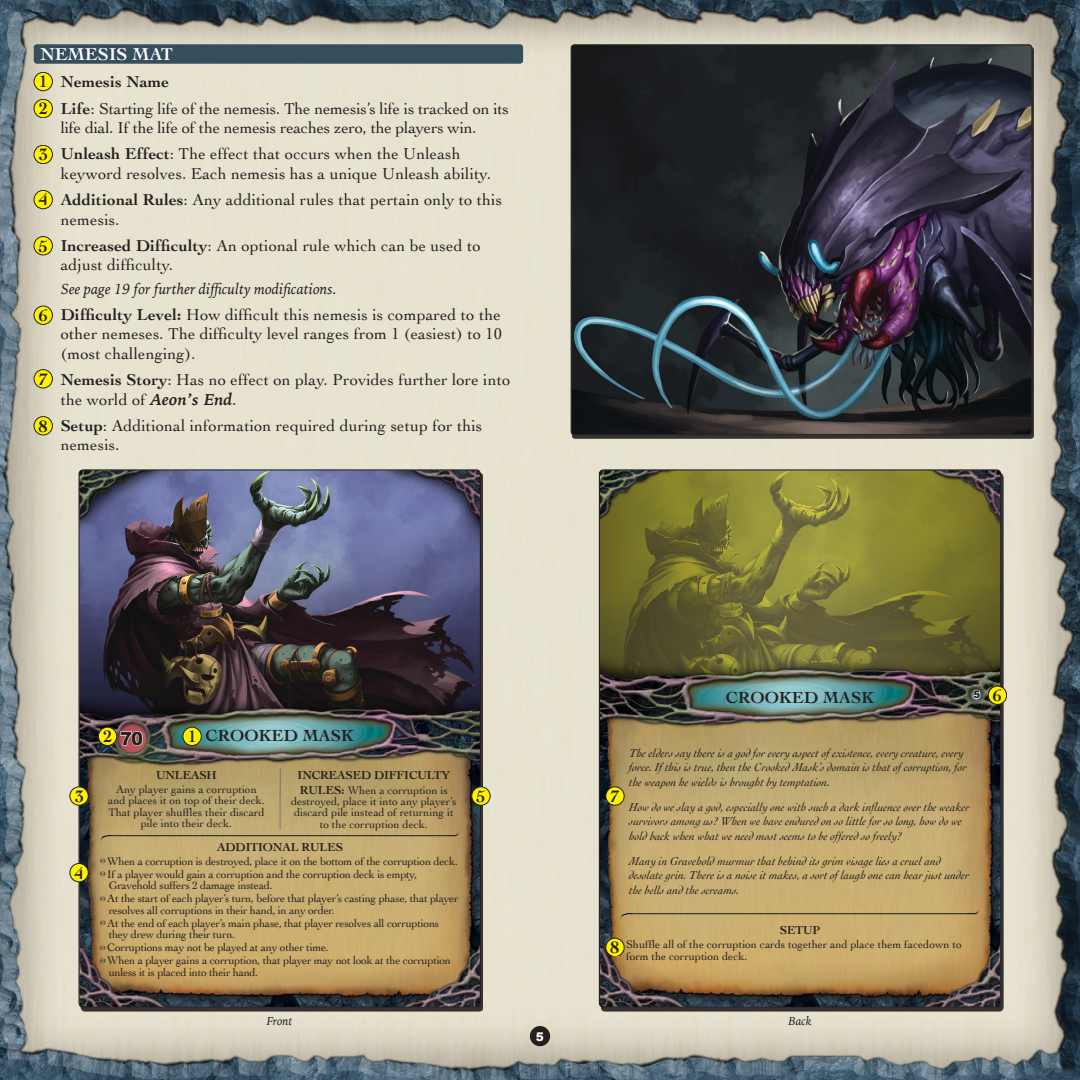
<style>
.page{position:relative;width:1080px;height:1080px;background:#fff}
.page>*{position:absolute;margin:0;border:0;box-sizing:border-box;transform-origin:0 0}
.t1{font:700 18px "Cochin";letter-spacing:.01em;color:#fff}
.t2{font:900 18px "Arial";color:#231f20}
.t3{font:700 17.4px/27px "Cochin";color:#231f20}
.t4{font:700 16.8px "Cochin";letter-spacing:.01em;color:#231f20}
.t5{font:16.5px/19.5px "Cochin";letter-spacing:.01em;color:#231f20}
.t6{font:16.5px/19.5px "Cochin";letter-spacing:-.01em;color:#231f20}
.t7{font:700 16.5px "Cochin";letter-spacing:.01em;color:#231f20}
.t8{font:italic 15px "Iowan Old Style";color:#231f20}
.t9{font:italic 12px/14.4px "Cochin";color:#231f20}
.t10{font:700 12px "Cochin";letter-spacing:-.01em;color:#231f20}
.t11{font:italic 12px "Iowan Old Style";color:#231f20}
.t12{font:900 12px "Arial";color:#fff}
.t13{font:11.4px/13px "Cochin";letter-spacing:-.02em;color:#231f20}
.t14{font:11.4px/11.4px "Cochin";color:#231f20;text-align:center}
.t15{font:900 10.2px "Arial";color:#231f20}
.s1{font-weight:700}
.s2{font-family:"Iowan Old Style";font-weight:700;font-style:italic}
.s3{font-family:"Cochin";font-weight:700;font-size:17.4px}
.s4{font-size:17.4px}
.s5{font-weight:700;font-size:12px}
.s6{font-size:6.6px}
</style>
<div class="page">
<img style="left:0;top:0;width:1080px;height:1080px">
<div style="left:530px;top:1026px;width:20px;height:20px;background:#231f20;border-radius:50%"></div>
<img style="left:79px;top:470px;width:400px;height:537px">
<svg style="left:120px;top:730px;width:24px;height:17px"></svg>
<img style="left:100px;top:831px;width:359px;height:10px">
<img style="left:277px;top:769px;width:5px;height:61px">
<div style="left:183px;top:727px;width:18px;height:19px;background:#fff200;border-radius:50%"></div>
<div style="left:183px;top:727px;width:19px;height:19px;border:1px solid #231f20;border-radius:50%"></div>
<div style="left:98px;top:727px;width:19px;height:19px;background:#fff200;border-radius:50%"></div>
<div style="left:98px;top:727px;width:19px;height:19px;border:1px solid #231f20;border-radius:50%"></div>
<div style="left:70px;top:787px;width:18px;height:18px;background:#fff200;border-radius:50%"></div>
<div style="left:70px;top:787px;width:19px;height:19px;border:1px solid #231f20;border-radius:50%"></div>
<div style="left:70px;top:863px;width:18px;height:19px;background:#fff200;border-radius:50%"></div>
<div style="left:70px;top:863px;width:19px;height:19px;border:1px solid #231f20;border-radius:50%"></div>
<div style="left:472px;top:787px;width:18px;height:18px;background:#fff200;border-radius:50%"></div>
<div style="left:471px;top:787px;width:19px;height:19px;border:1px solid #231f20;border-radius:50%"></div>
<img style="left:601px;top:470px;width:400px;height:537px">
<svg style="left:973px;top:690px;width:8px;height:9px"></svg>
<img style="left:620px;top:909px;width:360px;height:10px">
<svg style="left:606px;top:938px;width:18px;height:17px"></svg>
<div style="left:606px;top:787px;width:18px;height:18px;background:#fff200;border-radius:50%"></div>
<div style="left:606px;top:787px;width:18px;height:18px;border:1px solid #231f20;border-radius:50%"></div>
<div style="left:988px;top:686px;width:19px;height:18px;background:#fff200;border-radius:50%"></div>
<div style="left:988px;top:686px;width:19px;height:18px;border:1px solid #231f20;border-radius:50%"></div>
<div style="left:34px;top:72px;width:18px;height:19px;background:#fff200;border-radius:50%"></div>
<div style="left:34px;top:72px;width:19px;height:19px;border:1px solid #231f20;border-radius:50%"></div>
<div style="left:34px;top:99px;width:18px;height:19px;background:#fff200;border-radius:50%"></div>
<div style="left:34px;top:99px;width:19px;height:19px;border:1px solid #231f20;border-radius:50%"></div>
<div style="left:34px;top:145px;width:18px;height:19px;background:#fff200;border-radius:50%"></div>
<div style="left:34px;top:145px;width:19px;height:19px;border:1px solid #231f20;border-radius:50%"></div>
<div style="left:34px;top:237px;width:18px;height:18px;background:#fff200;border-radius:50%"></div>
<div style="left:34px;top:236px;width:19px;height:19px;border:1px solid #231f20;border-radius:50%"></div>
<div style="left:34px;top:190px;width:18px;height:19px;background:#fff200;border-radius:50%"></div>
<div style="left:34px;top:190px;width:19px;height:19px;border:1px solid #231f20;border-radius:50%"></div>
<div style="left:34px;top:306px;width:18px;height:18px;background:#fff200;border-radius:50%"></div>
<div style="left:34px;top:306px;width:19px;height:19px;border:1px solid #231f20;border-radius:50%"></div>
<div style="left:34px;top:370px;width:18px;height:18px;background:#fff200;border-radius:50%"></div>
<div style="left:34px;top:369px;width:19px;height:19px;border:1px solid #231f20;border-radius:50%"></div>
<div style="left:34px;top:417px;width:18px;height:18px;background:#fff200;border-radius:50%"></div>
<div style="left:34px;top:416px;width:19px;height:19px;border:1px solid #231f20;border-radius:50%"></div>
<img style="left:571px;top:45px;width:461px;height:390px">
<div style="left:34px;top:44px;width:489px;height:20px;background:#344e5e;border-radius:3px"></div>
<p class="t1" style="left:40px;top:42px;width:134px">NEMESIS MAT</p>
<h2 class="t3" style="left:39px;top:67px;width:11px">1<br>2</h2>
<h2 class="t3" style="left:39px;top:140px;width:11px">3</h2>
<h2 class="t3" style="left:39px;top:185px;width:11px">4</h2>
<h2 class="t3" style="left:39px;top:232px;width:11px">5</h2>
<h2 class="t3" style="left:39px;top:301px;width:11px">6</h2>
<h2 class="t3" style="left:39px;top:365px;width:11px">7</h2>
<h2 class="t3" style="left:39px;top:412px;width:11px">8</h2>
<p class="t7" style="left:61px;top:71px;width:110px">Nemesis Name</p>
<p class="t6" style="left:61px;top:98px;width:450px"><span class="s1">Life</span>: Starting life of the nemesis. The nemesis’s life is tracked on its life dial. If the life of the nemesis reaches zero, the players win.</p>
<p class="t5" style="left:61px;top:144px;width:432px"><span class="s1">Unleash Effect</span>: The effect that occurs when the Unleash keyword resolves. Each nemesis has a unique Unleash ability.</p>
<p class="t5" style="left:61px;top:189px;width:443px"><span class="s1">Additional Rules</span>: Any additional rules that pertain only to this nemesis.</p>
<p class="t5" style="left:61px;top:235px;width:421px"><span class="s1">Increased Difficulty</span>: An optional rule which can be used to adjust difficulty.</p>
<p class="t8" style="left:61px;top:275px;width:278px">See page 19 for further difficulty modifications.</p>
<p class="t5" style="left:61px;top:304px;width:443px;text-align:justify"><span class="s1">Difficulty Level:</span> How difficult this nemesis is compared to the other nemeses. The difficulty level ranges from 1 (easiest) to 10 (most challenging).</p>
<p class="t5" style="left:61px;top:369px;width:451px"><span class="s1">Nemesis Story</span>: Has no effect on play. Provides further lore into the world of <span class="s2">Aeon’s End</span>.</p>
<p class="t5" style="left:61px;top:415px;width:423px"><span class="s1">Setup</span>: Additional information required during setup for this nemesis.</p>
<h2 class="t3" style="left:75px;top:782px;width:11px">3</h2>
<h2 class="t3" style="left:75px;top:859px;width:11px">4</h2>
<p class="t2" style="left:104px;top:725px;width:41px"><span class="s3">2</span> 70</p>
<p class="t4" style="left:188px;top:724px;width:167px"><span class="s4">1</span> CROOKED MASK</p>
<p class="t10" style="left:156px;top:767px;width:62px">UNLEASH</p>
<p class="t10" style="left:298px;top:767px;width:154px">INCREASED DIFFICULTY</p>
<p class="t14" style="left:108px;top:783px;width:158px">Any player gains a corruption and places it on top of their deck.<br>That player shuffles their discard pile into their deck.</p>
<p class="t14" style="left:291px;top:784px;width:167px"><span class="s5">RULES:</span> When a corruption is destroyed, place it into any player’s discard pile instead of returning it to the corruption deck.</p>
<p class="t10" style="left:217px;top:839px;width:127px">ADDITIONAL RULES</p>
<p class="t13" style="left:100px;top:854px;width:359px"><span class="s6">Θ</span> When a corruption is destroyed, place it on the bottom of the corruption deck.<br><span class="s6">Θ</span> If a player would gain a corruption and the corruption deck is empty,</p>
<p class="t13" style="left:100px;top:878px;width:360px;text-indent:9px">Gravehold suffers 2 damage instead.<br><span class="s6">Θ</span> At the start of each player’s turn, before that player’s casting phase, that player</p>
<p class="t13" style="left:100px;top:903px;width:341px;text-indent:9px">resolves all corruptions in their hand, in any order.<br><span class="s6">Θ</span> At the end of each player’s main phase, that player resolves all corruptions</p>
<p class="t13" style="left:100px;top:927px;width:352px;text-indent:9px">they drew during their turn.<br><span class="s6">Θ</span> Corruptions may not be played at any other time.<br><span class="s6">Θ</span> When a player gains a corruption, that player may not look at the corruption</p>
<p class="t13" style="left:109px;top:965px;width:151px">unless it is placed into their hand.</p>
<h2 class="t3" style="left:477px;top:782px;width:11px">5</h2>
<p class="t4" style="left:726px;top:686px;width:150px">CROOKED MASK</p>
<p class="t15" style="left:973px;top:687px;width:8px">5</p>
<h2 class="t3" style="left:993px;top:681px;width:11px">6</h2>
<p class="t9" style="left:629px;top:745px;width:339px">The elders say there is a god for every aspect of existence, every creature, every force. If this is true, then the Crooked Mask’s domain is that of corruption, for the weapon he wields is brought by temptation.</p>
<p class="t9" style="left:629px;top:799px;width:342px">How do we slay a god, especially one with such a dark influence over the weaker survivors among us? When we have endured on so little for so long, how do we hold back when what we need most seems to be offered so freely?</p>
<p class="t9" style="left:629px;top:853px;width:342px">Many in Gravehold murmur that behind its grim visage lies a cruel and desolate grin. There is a noise it makes, a sort of laugh one can hear just under the bells and the screams.</p>
<h2 class="t3" style="left:610px;top:782px;width:11px">7</h2>
<p class="t10" style="left:780px;top:922px;width:42px">SETUP</p>
<p class="t14" style="left:626px;top:938px;width:337px;line-height:12px;text-align:left">Shuffle all of the corruption cards together and place them facedown to form the corruption deck.</p>
<h2 class="t3" style="left:611px;top:933px;width:11px">8</h2>
<p class="t11" style="left:267px;top:1011px;width:27px">Front</p>
<p class="t11" style="left:788px;top:1011px;width:25px">Back</p>
<p class="t12" style="left:536px;top:1028px;width:10px">5</p>
</div>
